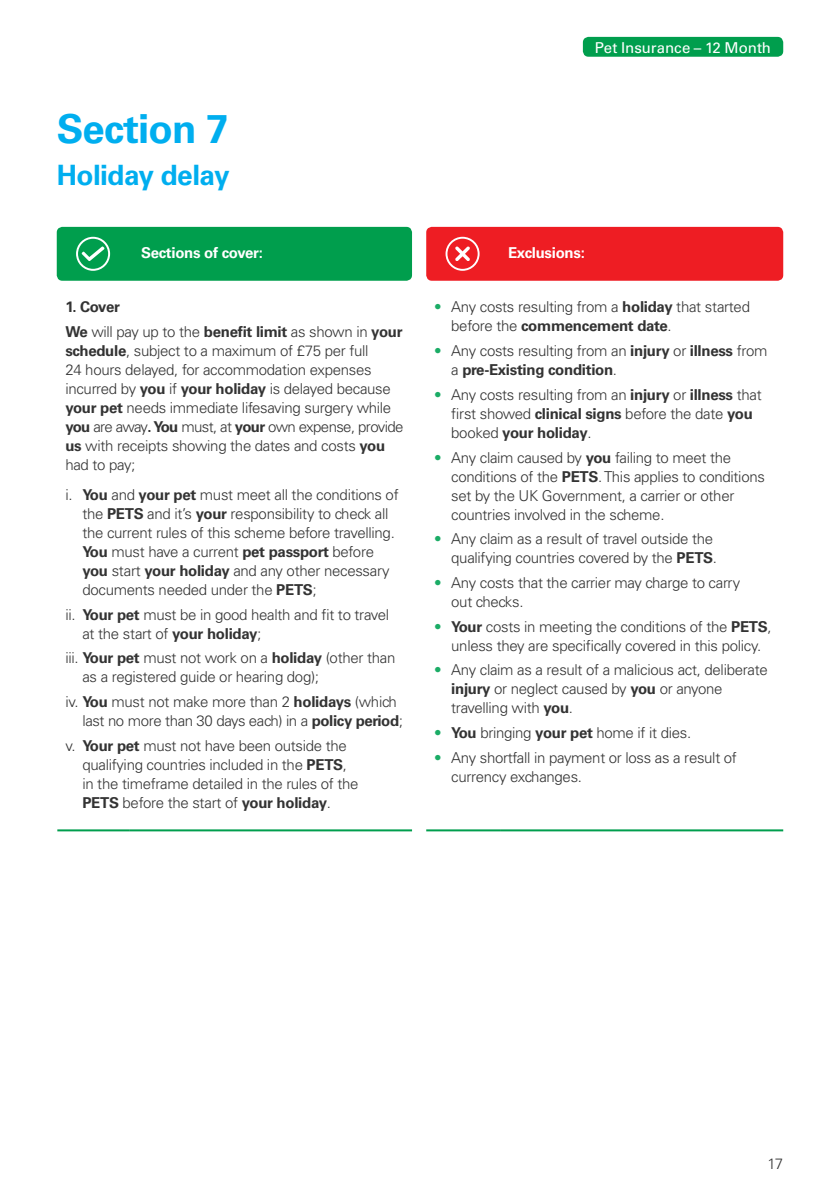
<style>
.page{position:relative;width:840px;height:1191px;background:#fff}
.page>*{position:absolute;margin:0;border:0;box-sizing:border-box;transform-origin:0 0}
.t1{font:700 40px "Univers LT";letter-spacing:-.02em;color:#00aeef}
.t2{font:700 28px "Univers LT";letter-spacing:-.02em;color:#00aeef}
.t3{font:300 15px/19px "Univers LT";letter-spacing:-.02em;color:#333}
.t4{font:700 15px/24.6px "Univers LT";letter-spacing:-.02em;color:#333}
.t5{font:700 15px "Univers LT";letter-spacing:-.02em;color:#fff}
.t6{font:15px "Univers LT";color:#fff}
.s1{font-weight:300}
.s2{font-weight:700}
.s3{color:#1bac66}
.s4{font-weight:300;color:#1bac66}
</style>
<div class="page">
<div style="left:582px;top:37px;width:200px;height:20px;background:#009e4d;border-radius:6px"></div>
<div style="left:426px;top:227px;width:356px;height:54px;background:#ee1d23;border-radius:6px"></div>
<div style="left:57px;top:227px;width:355px;height:54px;background:#009e4d;border-radius:6px"></div>
<hr style="left:57px;top:829px;width:72px;height:2px;background:#009e4d">
<hr style="left:129px;top:829px;width:283px;height:2px;background:#009e4d">
<hr style="left:426px;top:829px;width:73px;height:2px;background:#009e4d">
<hr style="left:499px;top:829px;width:283px;height:2px;background:#009e4d">
<svg style="left:82px;top:246px;width:22px;height:15px"></svg>
<div style="left:76px;top:237px;width:34px;height:34px;border:2px solid #fff;border-radius:50%"></div>
<svg style="left:455px;top:246px;width:14px;height:15px"></svg>
<div style="left:445px;top:237px;width:34px;height:34px;border:2px solid #fff;border-radius:50%"></div>
<p class="t6" style="left:594px;top:38px;width:177px">Pet Insurance – 12 Month</p>
<h1 class="t1" style="left:57px;top:106px;width:173px">Section 7</h1>
<h2 class="t2" style="left:57px;top:159px;width:174px">Holiday delay</h2>
<p class="t5" style="left:141px;top:244px;width:123px">Sections of cover:</p>
<p class="t5" style="left:507px;top:244px;width:78px">Exclusions:</p>
<p class="t4" style="left:65px;top:294px;width:338px">1. Cover<br>We <span class="s1">will pay up to the</span> benefit limit <span class="s1">as shown in</span> your</p>
<p class="t3" style="left:65px;top:341px;width:339px"><span class="s2">schedule</span>, subject to a maximum of £75 per full<br>24 hours delayed, for accommodation expenses incurred by <span class="s2">you</span> if <span class="s2">your holiday</span> is delayed because <span class="s2">your pet</span> needs immediate lifesaving surgery while <span class="s2">you</span> are away<span class="s2">. You</span> must, at <span class="s2">your</span> own expense, provide <span class="s2">us</span> with receipts showing the dates and costs <span class="s2">you </span>had to pay;</p>
<p class="t3" style="left:82px;top:485px;width:317px;text-indent:-17px">i. <span class="s2">You</span> and <span class="s2">your pet</span> must meet all the conditions of the <span class="s2">PETS</span> and it’s <span class="s2">your</span> responsibility to check all the current rules of this scheme before travelling.<br><span class="s2">You</span> must have a current <span class="s2">pet passport</span> before <span class="s2">you</span> start <span class="s2">your holiday</span> and any other necessary documents needed under the <span class="s2">PETS</span>;</p>
<p class="t3" style="left:82px;top:605px;width:308px;text-indent:-17px">ii. <span class="s2">Your pet</span> must be in good health and fit to travel at the start of <span class="s2">your holiday</span>;</p>
<p class="t3" style="left:82px;top:648px;width:314px;text-indent:-17px">iii. <span class="s2">Your pet</span> must not work on a <span class="s2">holiday</span> (other than as a registered guide or hearing dog);</p>
<p class="t3" style="left:82px;top:692px;width:322px;text-indent:-17px">iv. <span class="s2">You</span> must not make more than 2 <span class="s2">holidays</span> (which last no more than 30 days each) in a <span class="s2">policy period</span>;</p>
<p class="t3" style="left:82px;top:736px;width:277px;text-indent:-17px">v. <span class="s2">Your pet</span> must not have been outside the qualifying countries included in the <span class="s2">PETS</span>, in the timeframe detailed in the rules of the <span class="s2">PETS</span> before the start of <span class="s2">your holiday</span>.</p>
<p class="t3" style="left:451px;top:298px;width:300px;text-indent:-17px"><span class="s3">•</span> Any costs resulting from a <span class="s2">holiday</span> that started before the <span class="s2">commencement date</span>.</p>
<p class="t4" style="left:451px;top:341px;width:317px;line-height:19px;text-indent:-17px"><span class="s4">•</span> <span class="s1">Any costs resulting from an</span> injury <span class="s1">or</span> illness <span class="s1">from a</span> pre-Existing condition<span class="s1">.</span></p>
<p class="t3" style="left:451px;top:385px;width:312px;text-indent:-17px"><span class="s3">•</span> Any costs resulting from an <span class="s2">injury</span> or <span class="s2">illness</span> that first showed <span class="s2">clinical signs</span> before the date <span class="s2">you </span>booked <span class="s2">your holiday</span>.</p>
<p class="t3" style="left:451px;top:448px;width:315px;text-indent:-17px"><span class="s3">•</span> Any claim caused by <span class="s2">you</span> failing to meet the conditions of the <span class="s2">PETS</span>. This applies to conditions set by the UK Government, a carrier or other countries involved in the scheme.</p>
<p class="t3" style="left:434px;top:529px;width:284px;text-align:right"><span class="s3">•</span> Any claim as a result of travel outside the qualifying countries covered by the <span class="s2">PETS</span>.</p>
<p class="t3" style="left:451px;top:573px;width:290px;text-indent:-17px"><span class="s3">•</span> Any costs that the carrier may charge to carry out checks.</p>
<p class="t3" style="left:434px;top:617px;width:339px;text-align:center"><span class="s3">•</span> <span class="s2">Your</span> costs in meeting the conditions of the <span class="s2">PETS</span>, unless they are specifically covered in this policy.</p>
<p class="t3" style="left:451px;top:660px;width:318px;text-indent:-17px"><span class="s3">•</span> Any claim as a result of a malicious act, deliberate <span class="s2">injury</span> or neglect caused by <span class="s2">you</span> or anyone travelling with <span class="s2">you</span>.</p>
<p class="t3" style="left:434px;top:723px;width:258px"><span class="s3">•</span> <span class="s2">You</span> bringing <span class="s2">your pet</span> home if it dies.</p>
<p class="t3" style="left:451px;top:748px;width:287px;text-indent:-17px"><span class="s3">•</span> Any shortfall in payment or loss as a result of currency exchanges.</p>
<p class="t3" style="left:767px;top:1153px;width:17px">17</p>
</div>
